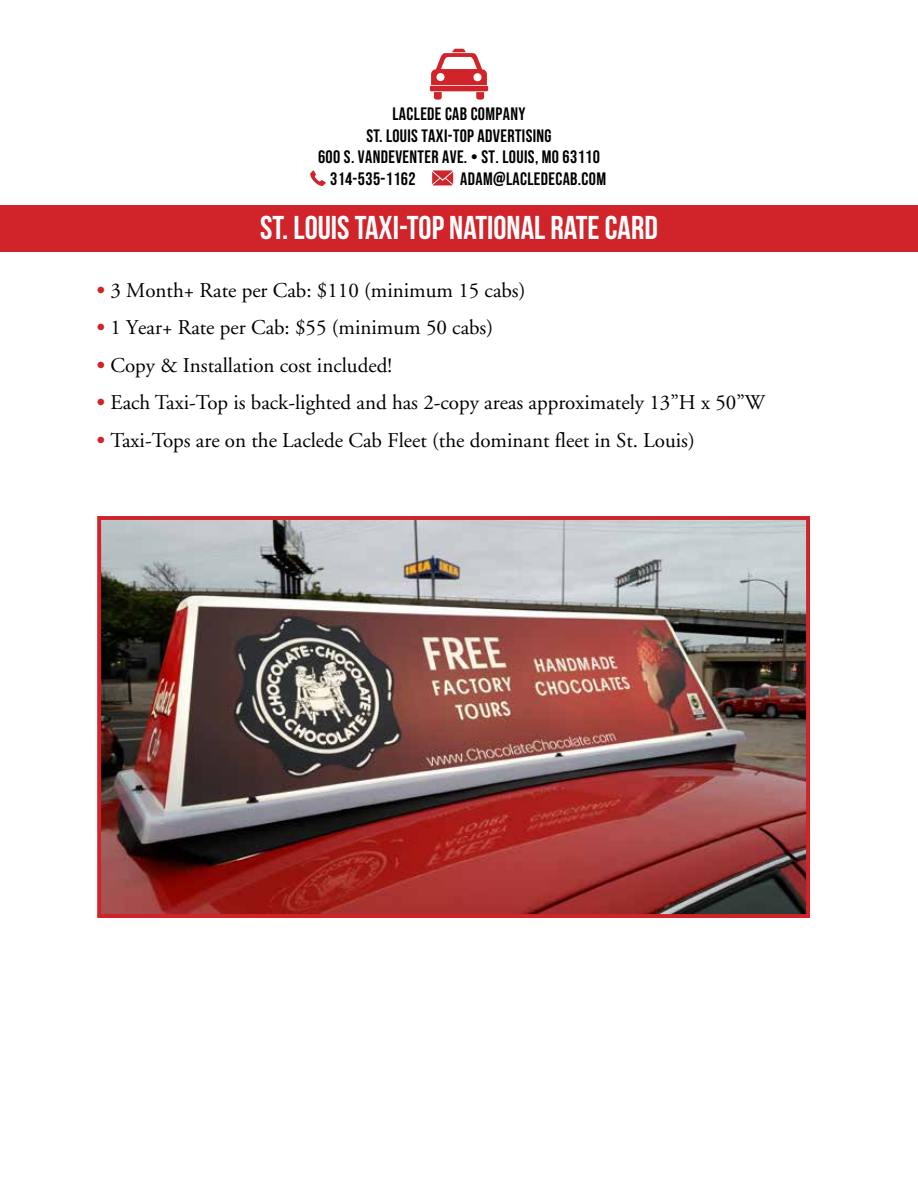
<style>
.page{position:relative;width:918px;height:1188px;background:#fff}
.page>*{position:absolute;margin:0;border:0;box-sizing:border-box;transform-origin:0 0}
.t1{font:33px "Bebas Neue";color:#fff}
.t2{font:21px "Adobe Garamond";color:#000}
.t3{font:18px "Bebas Neue";letter-spacing:.02em;color:#000}
.t4{font:18px "Bebas Neue";letter-spacing:.02em;color:#000}
.s1{font-style:inherit}
.s2{font-weight:700;color:#d0232a}
</style>
<div class="page">
<div style="left:0;top:205px;width:918px;height:47px;background:#d0232a"></div>
<div style="left:430px;top:86px;width:58px;height:5px;background:#d0232a;border-radius:2px"></div>
<svg style="left:434px;top:92px;width:8px;height:8px"></svg>
<svg style="left:476px;top:92px;width:8px;height:8px"></svg>
<svg style="left:431px;top:49px;width:56px;height:36px"></svg>
<img style="left:102px;top:521px;width:703px;height:392px">
<div style="left:97px;top:516px;width:713px;height:402px;border:4px solid #d0232a"></div>
<svg style="left:310px;top:170px;width:16px;height:16px"></svg>
<svg style="left:432px;top:170px;width:21px;height:15px"></svg>
<p class="t3" style="left:392px;top:104px;width:135px">LACLEDE CAB COMPANY</p>
<p class="t4" style="left:366px;top:126px;width:187px">ST. LOUIS TAXI-TOP ADVERTISING</p>
<p class="t3" style="left:318px;top:147px;width:283px">600 S. VANDEVENTER AVE. <span class="s1">•</span> ST. LOUIS<span class="s1">, MO 6</span>3110</p>
<p class="t3" style="left:330px;top:169px;width:87px"><span class="s1">314-</span>535-1162</p>
<p class="t3" style="left:460px;top:169px;width:147px">ADAM@LACLEDECAB<span class="s1">.COM</span></p>
<h1 class="t1" style="left:260px;top:210px;width:399px">ST. LOUIS TAXI-TOP NATIONAL RATE CARD</h1>
<p class="t2" style="left:97px;top:279px;width:430px"><span class="s2">•</span> 3 Month+ Rate per Cab: $110 (minimum 15 cabs)</p>
<p class="t2" style="left:97px;top:316px;width:398px"><span class="s2">•</span> 1 Year+ Rate per Cab: $55 (minimum 50 cabs)</p>
<p class="t2" style="left:97px;top:354px;width:297px"><span class="s2">•</span> Copy &amp; Installation cost included!</p>
<p class="t2" style="left:97px;top:391px;width:670px"><span class="s2">•</span> Each Taxi-Top is back-lighted and has 2-copy areas approximately 13”H x 50”W</p>
<p class="t2" style="left:97px;top:429px;width:599px"><span class="s2">•</span> Taxi-Tops are on the Laclede Cab Fleet (the dominant fleet in St. Louis)</p>
</div>
